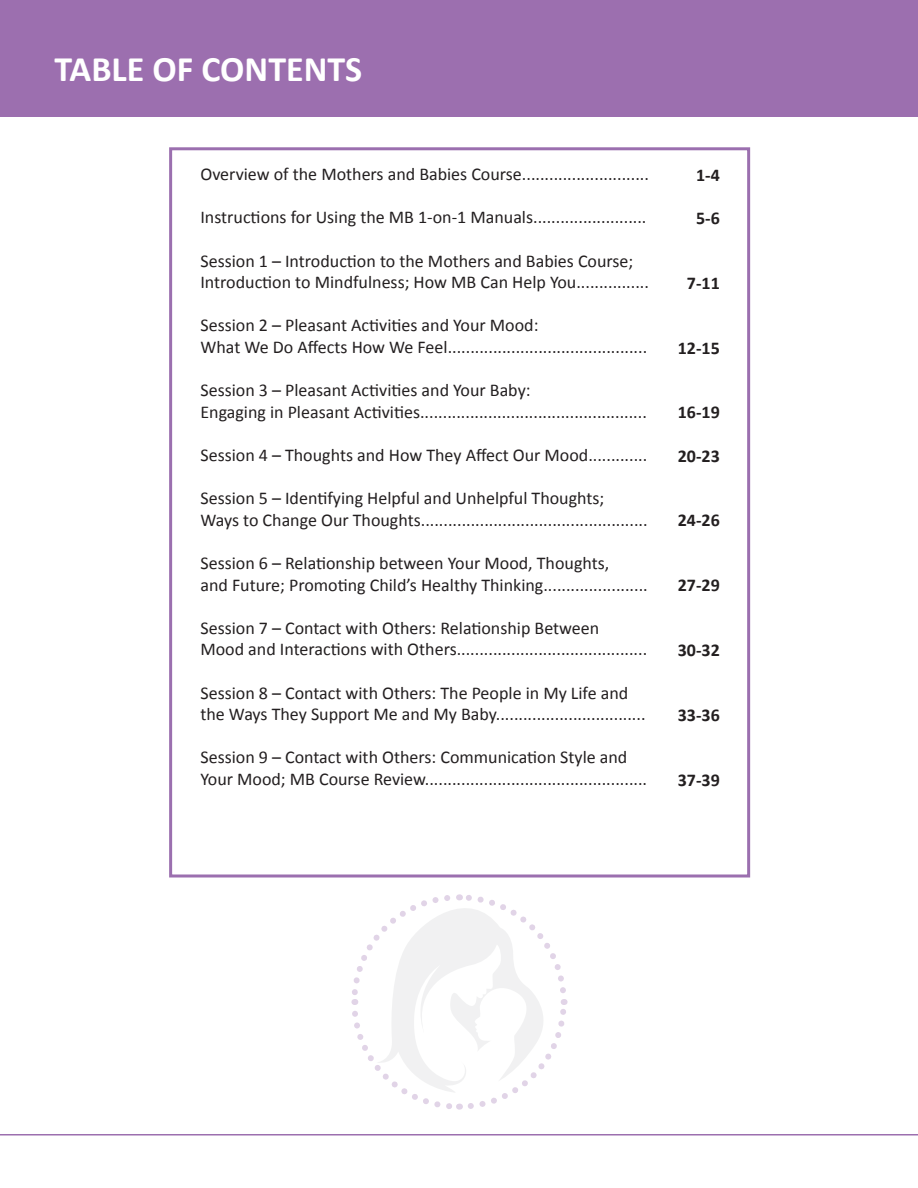
<style>
.page{position:relative;width:918px;height:1188px;background:#fff}
.page>*{position:absolute;margin:0;border:0;box-sizing:border-box;transform-origin:0 0}
.t1{font:700 36px "Calibri";color:#fff}
.t2{font:18px "Calibri";color:#231f20}
.t3{font:700 18px "Calibri";color:#231f20}
</style>
<div class="page">
<div style="left:0;top:0;width:918px;height:117px;background:#9c6faf"></div>
<div style="left:169px;top:147px;width:581px;height:731px;border:3px solid #9b6faf"></div>
<svg style="left:351px;top:894px;width:217px;height:216px"></svg>
<hr style="left:0;top:1134px;width:918px;height:2px;background:#9c6faf">
<p class="t1" style="left:55px;top:46px;width:309px">TABLE OF CONTENTS</p>
<p class="t2" style="left:200px;top:163px;width:450px">Overview of the Mothers and Babies Course............................</p>
<p class="t2" style="left:200px;top:206px;width:448px">Instructions for Using the MB 1-on-1 Manuals.........................</p>
<p class="t2" style="left:200px;top:249px;width:434px">Session 1 – Introduction to the Mothers and Babies Course;</p>
<p class="t2" style="left:200px;top:271px;width:450px">Introduction to Mindfulness; How MB Can Help You................</p>
<p class="t2" style="left:200px;top:314px;width:340px">Session 2 – Pleasant Activities and Your Mood:</p>
<p class="t2" style="left:200px;top:336px;width:448px">What We Do Affects How We Feel............................................</p>
<p class="t2" style="left:200px;top:379px;width:332px">Session 3 – Pleasant Activities and Your Baby:</p>
<p class="t2" style="left:200px;top:401px;width:448px">Engaging in Pleasant Activities..................................................</p>
<p class="t2" style="left:200px;top:444px;width:448px">Session 4 – Thoughts and How They Affect Our Mood.............</p>
<p class="t2" style="left:200px;top:487px;width:406px">Session 5 – Identifying Helpful and Unhelpful Thoughts;</p>
<p class="t2" style="left:200px;top:509px;width:449px">Ways to Change Our Thoughts..................................................</p>
<p class="t2" style="left:200px;top:552px;width:410px">Session 6 – Relationship between Your Mood, Thoughts,</p>
<p class="t2" style="left:200px;top:573px;width:449px">and Future; Promoting Child’s Healthy Thinking.......................</p>
<p class="t2" style="left:200px;top:617px;width:400px">Session 7 – Contact with Others: Relationship Between</p>
<p class="t2" style="left:200px;top:638px;width:448px">Mood and Interactions with Others..........................................</p>
<p class="t2" style="left:200px;top:681px;width:429px">Session 8 – Contact with Others: The People in My Life and</p>
<p class="t2" style="left:200px;top:703px;width:447px">the Ways They Support Me and My Baby.................................</p>
<p class="t2" style="left:200px;top:746px;width:428px">Session 9 – Contact with Others: Communication Style and</p>
<p class="t2" style="left:200px;top:768px;width:448px">Your Mood; MB Course Review.................................................</p>
<p class="t3" style="left:696px;top:163px;width:25px">1-4</p>
<p class="t3" style="left:696px;top:207px;width:25px">5-6</p>
<p class="t3" style="left:687px;top:271px;width:34px">7-11</p>
<p class="t3" style="left:678px;top:336px;width:44px">12-15</p>
<p class="t3" style="left:678px;top:401px;width:44px">16-19</p>
<p class="t3" style="left:678px;top:444px;width:44px">20-23</p>
<p class="t3" style="left:678px;top:509px;width:44px">24-26</p>
<p class="t3" style="left:678px;top:574px;width:44px">27-29</p>
<p class="t3" style="left:678px;top:639px;width:44px">30-32</p>
<p class="t3" style="left:678px;top:703px;width:44px">33-36</p>
<p class="t3" style="left:678px;top:768px;width:44px">37-39</p>
</div>
